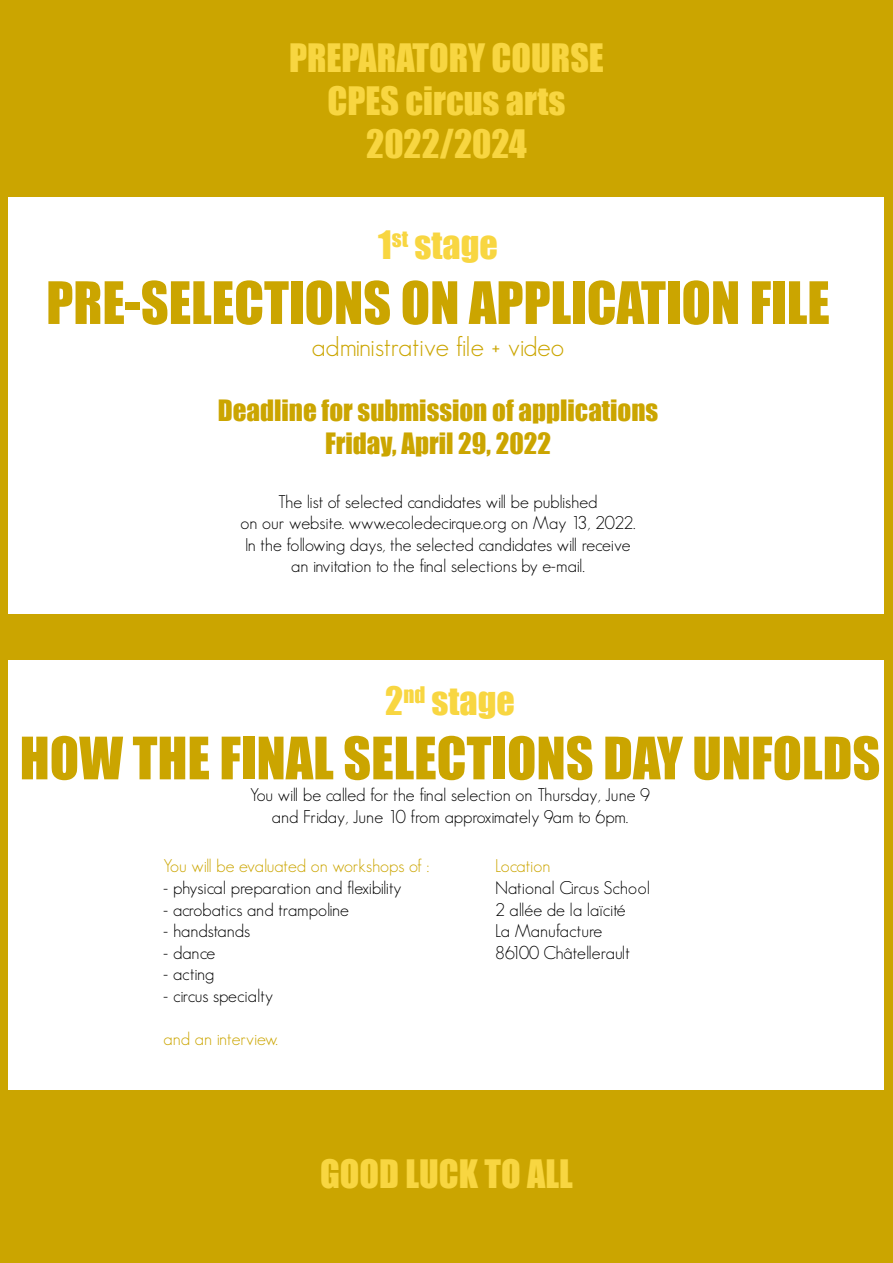
<style>
.page{position:relative;width:893px;height:1263px;background:#cba500}
.page>*{position:absolute;margin:0;border:0;box-sizing:border-box;transform-origin:0 0}
.t1{font:54px "Impact";color:#cba500}
.t2{font:36px/43.2px "Impact";color:#f8d641;text-align:center}
.t3{font:27px/32.4px "Impact";color:#cba500;text-align:center}
.t4{font:300 27px "Geosans";color:#cba500}
.t5{font:300 18px/21.6px "Geosans";color:#000;text-align:center}
.t6{font:300 18px "Geosans";color:#cba500}
</style>
<div class="page">
<div style="left:9px;top:197px;width:875px;height:416px;background:#fff"></div>
<div style="left:9px;top:660px;width:875px;height:430px;background:#fff"></div>
<h2 class="t2" style="left:289px;top:35px;width:316px">PREPARATORY COURSE<br>CPES circus arts<br>2022/2024</h2>
<h2 class="t2" style="left:378px;top:222px;width:121px">1<sup>st</sup> stage</h2>
<h1 class="t1" style="left:46px;top:261px;width:785px">PRE-SELECTIONS ON APPLICATION FILE</h1>
<h3 class="t4" style="left:312px;top:332px;width:254px">administrative file + video</h3>
<h3 class="t3" style="left:218px;top:394px;width:442px">Deadline for submission of applications<br>Friday, April 29, 2022</h3>
<p class="t5" style="left:241px;top:491px;width:396px">The list of selected candidates will be published<br>on our website. www.ecoledecirque.org on May 13, 2022.<br>In the following days, the selected candidates will receive an invitation to the final selections by e-mail.</p>
<h2 class="t2" style="left:385px;top:678px;width:131px">2<sup>nd</sup> stage</h2>
<h1 class="t1" style="left:20px;top:716px;width:862px">HOW THE FINAL SELECTIONS DAY UNFOLDS</h1>
<p class="t5" style="left:250px;top:784px;width:401px">You will be called for the final selection on Thursday, June 9 and Friday, June 10 from approximately 9am to 6pm.</p>
<p class="t6" style="left:495px;top:856px;width:57px">Location</p>
<p class="t5" style="left:495px;top:877px;width:157px;text-align:left">National Circus School<br>2 allée de la laïcité<br>La Manufacture<br>86100 Châtellerault</p>
<p class="t6" style="left:164px;top:856px;width:267px">You will be evaluated on workshops of :</p>
<p class="t5" style="left:164px;top:877px;width:239px">- physical preparation and flexibility</p>
<p class="t5" style="left:164px;top:899px;width:187px">- acrobatics and trampoline</p>
<p class="t5" style="left:164px;top:920px;width:88px">- handstands</p>
<p class="t5" style="left:164px;top:942px;width:53px">- dance</p>
<p class="t5" style="left:164px;top:963px;width:52px">- acting</p>
<p class="t5" style="left:164px;top:985px;width:111px">- circus specialty</p>
<p class="t6" style="left:164px;top:1029px;width:116px">and an interview.</p>
<h2 class="t2" style="left:320px;top:1152px;width:254px">GOOD LUCK TO ALL</h2>
</div>
